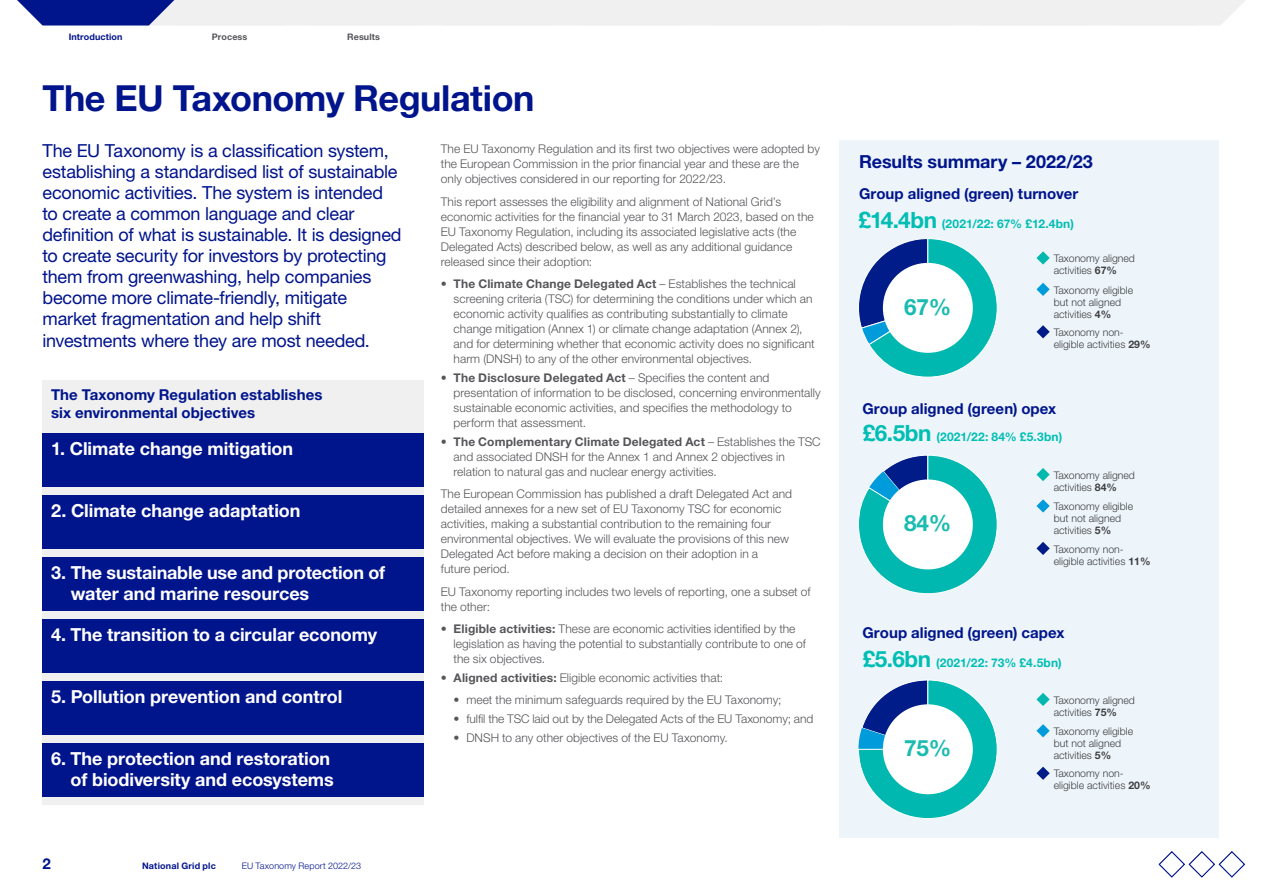
<style>
.page{position:relative;width:1263px;height:893px;background:#fff}
.page>*{position:absolute;margin:0;border:0;box-sizing:border-box;transform-origin:0 0}
.PageTitle{font:700 36px "Helvetica Neue LT Std";letter-spacing:-.015em;color:#00148c}
.t1{font:700 22.5px "Helvetica Neue LT Std";color:#1abbb0}
.PageStandfirst_Small{font:18px/21px "Helvetica Neue LT Std";letter-spacing:-.015em;color:#00148c}
.Heading1_White{font:700 18px/21px "Helvetica Neue LT Std";letter-spacing:-.005em;color:#fff}
.Heading1{font:700 18px "Helvetica Neue LT Std";color:#00148c}
.Heading2{font:700 15px/18px "Helvetica Neue LT Std";letter-spacing:.005em;color:#00148c}
.Bodytext{font:300 12px/15px "Helvetica Neue LT Std";letter-spacing:.005em;color:#55555a}
.FigsMedium{font:700 12px "Helvetica Neue LT Std";letter-spacing:.015em;color:#00beb4}
.t2{font:300 10.5px/12px "Helvetica Neue LT Std";color:#3e3e3f}
.t3{font:700 9px "Helvetica Neue LT Std";letter-spacing:.02em;color:#00148c}
.t4{font:300 9px "Helvetica Neue LT Std";letter-spacing:.01em;color:#00148c}
.t5{font:700 9px "Helvetica Neue LT Std";letter-spacing:.01em;color:#55555a}
.s1{font-weight:700}
.s2{font-size:22.5px}
</style>
<div class="page">
<div style="left:839px;top:140px;width:380px;height:698px;background:#edf5fb"></div>
<div style="left:43px;top:380px;width:381px;height:425px;background:#f0f0f0"></div>
<div style="left:43px;top:433px;width:381px;height:53px;background:#00148c"></div>
<div style="left:43px;top:496px;width:381px;height:53px;background:#00148c"></div>
<div style="left:43px;top:558px;width:381px;height:53px;background:#00148c"></div>
<div style="left:43px;top:620px;width:381px;height:53px;background:#00148c"></div>
<div style="left:43px;top:682px;width:381px;height:53px;background:#00148c"></div>
<div style="left:43px;top:744px;width:381px;height:53px;background:#00148c"></div>
<svg style="left:858px;top:238px;width:139px;height:139px"></svg>
<div style="left:883px;top:263px;width:90px;height:90px;background:#fff;border-radius:50%"></div>
<svg style="left:1036px;top:251px;width:14px;height:14px"></svg>
<svg style="left:1036px;top:283px;width:14px;height:13px"></svg>
<svg style="left:1036px;top:325px;width:14px;height:13px"></svg>
<svg style="left:858px;top:455px;width:139px;height:139px"></svg>
<div style="left:883px;top:479px;width:90px;height:90px;background:#fff;border-radius:50%"></div>
<svg style="left:1036px;top:468px;width:14px;height:13px"></svg>
<svg style="left:1036px;top:499px;width:14px;height:14px"></svg>
<svg style="left:1036px;top:542px;width:14px;height:13px"></svg>
<svg style="left:858px;top:680px;width:139px;height:139px"></svg>
<div style="left:883px;top:704px;width:90px;height:90px;background:#fff;border-radius:50%"></div>
<svg style="left:1036px;top:693px;width:14px;height:13px"></svg>
<svg style="left:1036px;top:724px;width:14px;height:13px"></svg>
<svg style="left:1036px;top:767px;width:14px;height:13px"></svg>
<svg style="left:17px;top:0;width:1228px;height:26px"></svg>
<svg style="left:1158px;top:851px;width:87px;height:26px"></svg>
<p class="t3" style="left:69px;top:32px;width:55px">Introduction</p>
<p class="t5" style="left:212px;top:32px;width:37px">Process</p>
<p class="t5" style="left:347px;top:32px;width:34px">Results</p>
<p class="PageTitle" style="left:43px;top:76px;width:493px">The EU Taxonomy Regulation</p>
<p class="Bodytext" style="left:441px;top:141px;width:381px">The EU Taxonomy Regulation and its first two objectives were adopted by the European Commission in the prior financial year and these are the only objectives considered in our reporting for 2022/23.</p>
<p class="Bodytext" style="left:441px;top:194px;width:374px">This report assesses the eligibility and alignment of National Grid’s economic activities for the financial year to 31 March 2023, based on the EU Taxonomy Regulation, including its associated legislative acts (the Delegated Acts) described below, as well as any additional guidance released since their adoption:</p>
<p class="Bodytext" style="left:454px;top:276px;width:363px;text-indent:-13px">• <span class="s1">The Climate Change Delegated Act</span> – Establishes the technical screening criteria (TSC) for determining the conditions under which an economic activity qualifies as contributing substantially to climate change mitigation (Annex 1) or climate change adaptation (Annex 2), and for determining whether that economic activity does no significant harm (DNSH) to any of the other environmental objectives.</p>
<p class="Bodytext" style="left:454px;top:370px;width:369px;text-indent:-13px">• <span class="s1">The Disclosure Delegated Act</span> – Specifies the content and presentation of information to be disclosed, concerning environmentally sustainable economic activities, and specifies the methodology to perform that assessment.</p>
<p class="Bodytext" style="left:454px;top:434px;width:369px;text-indent:-13px">• <span class="s1">The Complementary Climate Delegated Act</span> – Establishes the TSC and associated DNSH for the Annex 1 and Annex 2 objectives in relation to natural gas and nuclear energy activities.</p>
<p class="Bodytext" style="left:441px;top:486px;width:353px">The European Commission has published a draft Delegated Act and detailed annexes for a new set of EU Taxonomy TSC for economic activities, making a substantial contribution to the remaining four environmental objectives. We will evaluate the provisions of this new Delegated Act before making a decision on their adoption in a<br>future period.</p>
<p class="Bodytext" style="left:441px;top:584px;width:371px">EU Taxonomy reporting includes two levels of reporting, one a subset of the other:</p>
<p class="Bodytext" style="left:454px;top:621px;width:354px;text-indent:-13px">• <span class="s1">Eligible activities:</span> These are economic activities identified by the legislation as having the potential to substantially contribute to one of the six objectives.</p>
<p class="Bodytext" style="left:441px;top:670px;width:284px">• <span class="s1">Aligned activities:</span> Eligible economic activities that:</p>
<p class="Bodytext" style="left:454px;top:692px;width:330px">• meet the minimum safeguards required by the EU Taxonomy;</p>
<p class="Bodytext" style="left:454px;top:711px;width:361px">• fulfil the TSC laid out by the Delegated Acts of the EU Taxonomy; and</p>
<p class="Bodytext" style="left:454px;top:730px;width:276px">• DNSH to any other objectives of the EU Taxonomy.</p>
<p class="PageStandfirst_Small" style="left:43px;top:140px;width:361px">The EU Taxonomy is a classification system, establishing a standardised list of sustainable economic activities. The system is intended to create a common language and clear definition of what is sustainable. It is designed to create security for investors by protecting them from greenwashing, help companies become more climate-friendly, mitigate market fragmentation and help shift investments where they are most needed.</p>
<p class="Heading2" style="left:51px;top:385px;width:273px">The Taxonomy Regulation establishes six environmental objectives</p>
<p class="Heading1_White" style="left:51px;top:437px;width:244px">1. Climate change mitigation</p>
<p class="Heading1_White" style="left:51px;top:500px;width:251px">2. Climate change adaptation</p>
<p class="Heading1_White" style="left:71px;top:562px;width:316px;text-indent:-20px">3. The sustainable use and protection of water and marine resources</p>
<p class="Heading1_White" style="left:51px;top:624px;width:328px">4. The transition to a circular economy</p>
<p class="Heading1_White" style="left:51px;top:686px;width:293px">5. Pollution prevention and control</p>
<p class="Heading1_White" style="left:51px;top:748px;width:284px;text-align:right">6. The protection and restoration of biodiversity and ecosystems</p>
<p class="Heading2" style="left:43px;top:854px;width:10px">2</p>
<p class="t3" style="left:142px;top:860px;width:75px">National Grid plc</p>
<p class="t4" style="left:242px;top:860px;width:121px">EU Taxonomy Report 2022/23</p>
<p class="Heading1" style="left:859px;top:150px;width:235px">Results summary – 2022/23</p>
<p class="Heading2" style="left:859px;top:184px;width:221px">Group aligned (green) turnover</p>
<p class="FigsMedium" style="left:858px;top:216px;width:217px"><span class="s2">£14.4bn</span> (2021/22: 67% £12.4bn)</p>
<p class="t1" style="left:904px;top:293px;width:49px">67%</p>
<p class="t2" style="left:1054px;top:252px;width:83px">Taxonomy aligned activities <span class="s1">67%</span></p>
<p class="t2" style="left:1054px;top:284px;width:81px">Taxonomy eligible but not aligned activities <span class="s1">4%</span></p>
<p class="t2" style="left:1054px;top:326px;width:98px">Taxonomy non&shy;eligible activities <span class="s1">29%</span></p>
<p class="Heading2" style="left:862px;top:400px;width:195px">Group aligned (green) opex</p>
<p class="FigsMedium" style="left:863px;top:430px;width:201px"><span class="s2">£6.5bn</span> (2021/22: 84% £5.3bn)</p>
<p class="t1" style="left:904px;top:509px;width:49px">84%</p>
<p class="t2" style="left:1054px;top:469px;width:83px">Taxonomy aligned activities <span class="s1">84%</span></p>
<p class="t2" style="left:1054px;top:500px;width:81px">Taxonomy eligible but not aligned activities <span class="s1">5%</span></p>
<p class="t2" style="left:1054px;top:543px;width:98px">Taxonomy non&shy;eligible activities <span class="s1">11%</span></p>
<p class="Heading2" style="left:862px;top:623px;width:204px">Group aligned (green) capex</p>
<p class="FigsMedium" style="left:863px;top:656px;width:201px"><span class="s2">£5.6bn</span> (2021/22: 73% £4.5bn)</p>
<p class="t1" style="left:904px;top:734px;width:49px">75%</p>
<p class="t2" style="left:1054px;top:694px;width:83px">Taxonomy aligned activities <span class="s1">75%</span></p>
<p class="t2" style="left:1054px;top:725px;width:81px">Taxonomy eligible but not aligned activities <span class="s1">5%</span></p>
<p class="t2" style="left:1054px;top:767px;width:98px">Taxonomy non&shy;eligible activities <span class="s1">20%</span></p>
</div>
